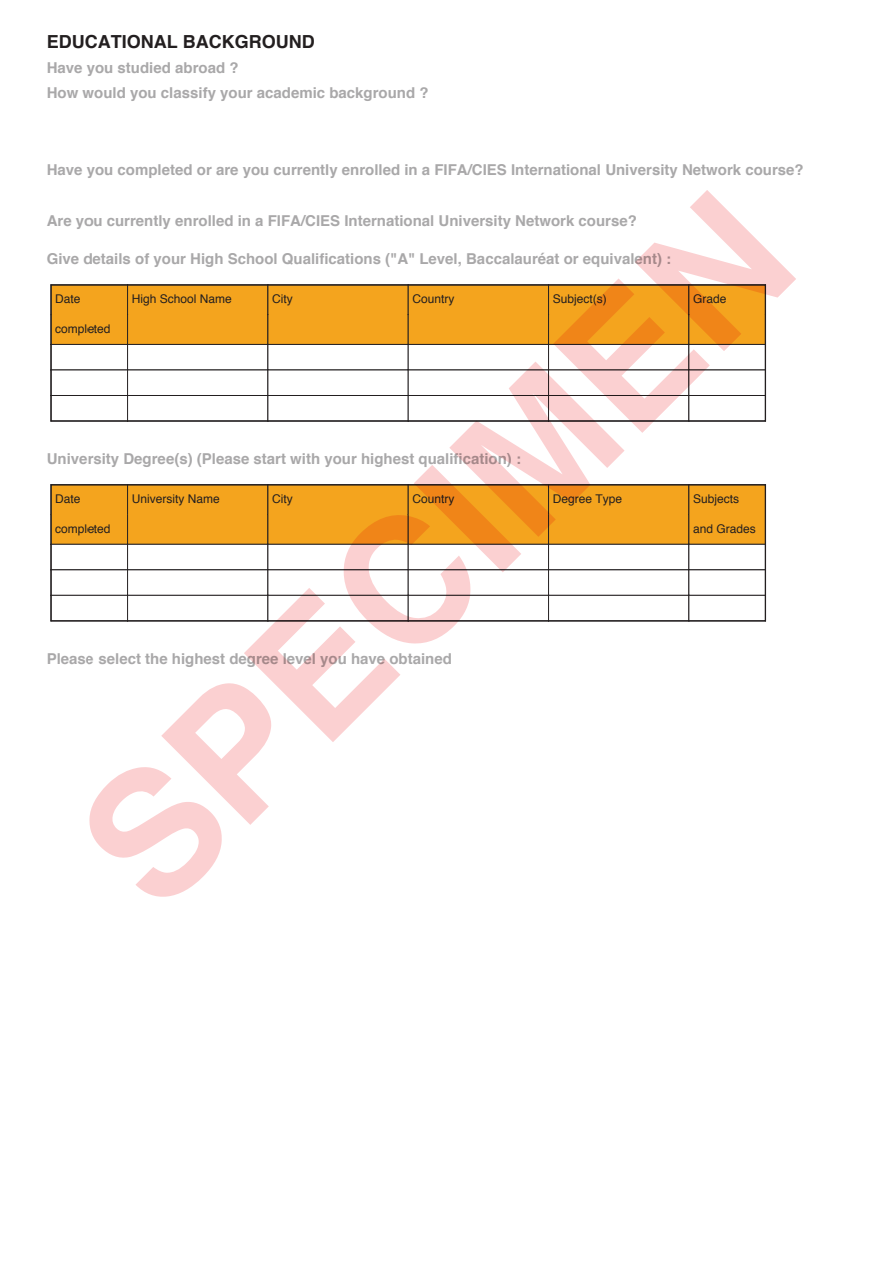
<style>
.page{position:relative;width:893px;height:1263px;background:#fff}
.page>*{position:absolute;margin:0;border:0;box-sizing:border-box;transform-origin:0 0}
.t1{font:700 18px "Helvetica";color:#231f20}
.t2{font:700 15px/25.5px "Helvetica";color:#a9a8a9}
.t3{font:12px "Helvetica";color:#231f20}
</style>
<div class="page">
<div style="left:51px;top:285px;width:77px;height:30px;background:#f4a41e"></div>
<div style="left:51px;top:315px;width:77px;height:29px;background:#f4a41e"></div>
<hr style="left:51px;top:344px;width:77px;height:1px;background:#231f20">
<hr style="left:51px;top:370px;width:77px;height:1px;background:#231f20">
<hr style="left:51px;top:395px;width:77px;height:1px;background:#231f20">
<div style="left:51px;top:485px;width:77px;height:29px;background:#f4a41e"></div>
<div style="left:51px;top:514px;width:77px;height:30px;background:#f4a41e"></div>
<hr style="left:51px;top:544px;width:77px;height:1px;background:#231f20">
<hr style="left:51px;top:570px;width:77px;height:1px;background:#231f20">
<hr style="left:51px;top:595px;width:77px;height:1px;background:#231f20">
<hr style="left:51px;top:621px;width:77px;height:1px;background:#231f20">
<svg style="left:89px;top:190px;width:707px;height:707px"></svg>
<p class="t1" style="left:47px;top:27px;width:269px">EDUCATIONAL BACKGROUND</p>
<p class="t2" style="left:47px;top:55px;width:383px">Have you studied abroad ?<br>How would you classify your academic background ?</p>
<p class="t2" style="left:47px;top:157px;width:758px">Have you completed or are you currently enrolled in a FIFA/CIES International University Network course?</p>
<p class="t2" style="left:47px;top:208px;width:592px">Are you currently enrolled in a FIFA/CIES International University Network course?</p>
<p class="t2" style="left:47px;top:246px;width:626px">Give details of your High School Qualifications ("A" Level, Baccalauréat or equivalent) :</p>
<p class="t3" style="left:55px;top:290px;width:27px">Date</p>
<p class="t3" style="left:55px;top:320px;width:57px">completed</p>
<p class="t3" style="left:132px;top:290px;width:102px">High School Name</p>
<p class="t3" style="left:272px;top:290px;width:22px">City</p>
<p class="t3" style="left:412px;top:290px;width:44px">Country</p>
<p class="t3" style="left:553px;top:290px;width:56px">Subject(s)</p>
<p class="t3" style="left:693px;top:290px;width:35px">Grade</p>
<p class="t2" style="left:47px;top:446px;width:476px">University Degree(s) (Please start with your highest qualification) :</p>
<p class="t3" style="left:55px;top:490px;width:27px">Date</p>
<p class="t3" style="left:55px;top:520px;width:57px">completed</p>
<p class="t3" style="left:132px;top:490px;width:90px">University Name</p>
<p class="t3" style="left:272px;top:490px;width:22px">City</p>
<p class="t3" style="left:412px;top:490px;width:44px">Country</p>
<p class="t3" style="left:553px;top:490px;width:71px">Degree Type</p>
<p class="t3" style="left:693px;top:490px;width:48px">Subjects</p>
<p class="t3" style="left:693px;top:520px;width:64px">and Grades</p>
<p class="t2" style="left:47px;top:646px;width:407px">Please select the highest degree level you have obtained</p>
</div>
